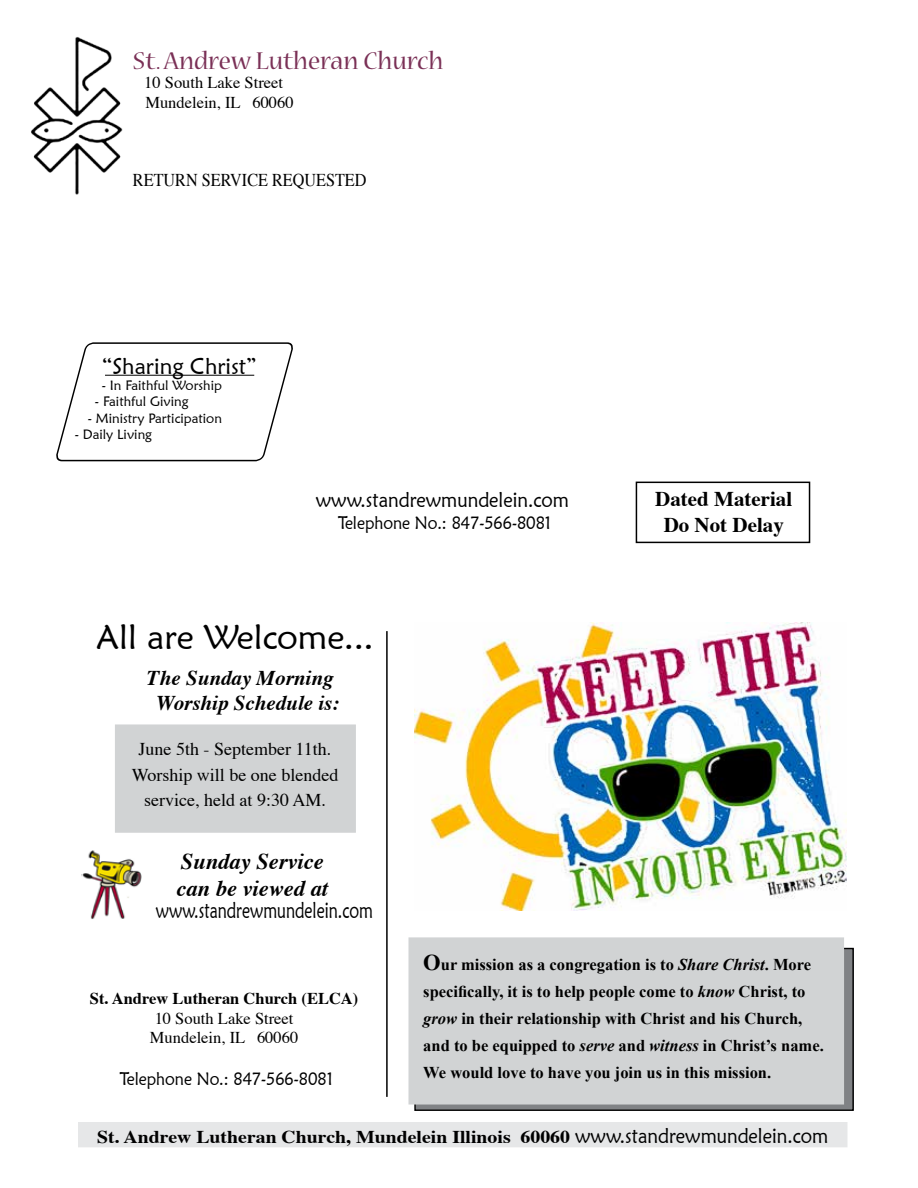
<style>
.page{position:relative;width:918px;height:1188px;background:#fff}
.page>*{position:absolute;margin:0;border:0;box-sizing:border-box;transform-origin:0 0}
.t1{font:34.5px "Maiandra GD";color:#000}
.t2{font:27px "Nueva Std";color:#7a3056}
.t3{font:italic 700 22.5px/27px "Times";color:#000}
.t4{font:22.5px "Maiandra GD";color:#000;scale:.72 1}
.t5{font:22.5px "Maiandra GD";color:#000}
.t6{font:italic 700 21px/25.2px "Times";color:#000;text-align:center}
.t7{font:21px "Maiandra GD";color:#000;scale:.9 1}
.t8{font:700 21px/25.2px "Times";color:#000;text-align:center}
.t9{font:700 18px "Times";color:#000;scale:1.1 1}
.t10{font:18px/25.5px "Times";color:#000;text-align:center}
.t11{font:18px "Maiandra GD";color:#000;scale:.9 1}
.t12{font:18px "Times";color:#000;scale:.9 1}
.t13{font:700 16.5px/27px "Times New Roman";color:#000}
.t14{font:16.5px/19.8px "Times";color:#000}
.t15{font:700 16.5px "Times";color:#000}
.t16{font:13.5px "Maiandra GD";color:#000}
.s1{font-size:22.5px}
.s2{font-style:italic}
.s3{font-family:"Maiandra GD";font-weight:400;font-size:21px}
</style>
<div class="page">
<div style="left:78px;top:1122px;width:770px;height:25px;background:#e6e7e8"></div>
<img style="left:82px;top:850px;width:60px;height:69px">
<svg style="left:56px;top:342px;width:237px;height:120px"></svg>
<div style="left:636px;top:482px;width:174px;height:61px;border:2px solid #000"></div>
<hr style="left:105px;top:375px;width:149px;height:1px;background:#000">
<hr style="left:386px;top:631px;width:2px;height:466px;background:#000">
<img style="left:31px;top:37px;width:92px;height:158px">
<div style="left:115px;top:724px;width:241px;height:109px;background:#d1d3d4;border:2px solid #d1d3d4"></div>
<div style="left:415px;top:949px;width:438px;height:161px;background:#808285"></div>
<div style="left:409px;top:938px;width:434px;height:166px;background:#d1d3d4"></div>
<div style="left:408px;top:937px;width:436px;height:168px;border:1px solid #d1d3d4"></div>
<img style="left:414px;top:623px;width:432px;height:288px">
<h2 class="t2" style="left:133px;top:48px;width:312px">St. Andrew Lutheran Church</h2>
<p class="t14" style="left:144px;top:71px;width:151px">10 South Lake Street<br>Mundelein, IL 60060</p>
<p class="t12" style="left:133px;top:163px;width:261px">RETURN SERVICE REQUESTED</p>
<h3 class="t5" style="left:102px;top:352px;width:157px">“Sharing Christ”</h3>
<p class="t16" style="left:102px;top:377px;width:122px">- In Faithful Worship</p>
<p class="t16" style="left:95px;top:393px;width:95px">- Faithful Giving</p>
<p class="t16" style="left:88px;top:410px;width:136px">- Ministry Participation</p>
<p class="t16" style="left:75px;top:426px;width:79px">- Daily Living</p>
<p class="t7" style="left:316px;top:487px;width:283px">www.standrewmundelein.com</p>
<p class="t11" style="left:338px;top:511px;width:239px">Telephone No.: 847-566-8081</p>
<h1 class="t1" style="left:96px;top:616px;width:279px">All are Welcome...</h1>
<p class="t6" style="left:147px;top:663px;width:194px">The Sunday Morning<br>Worship Schedule is:</p>
<p class="t10" style="left:132px;top:735px;width:208px">June 5th - September 11th.<br>Worship will be one blended service, held at 9:30 AM.</p>
<h3 class="t3" style="left:176px;top:846px;width:153px">Sunday Service can be viewed at</h3>
<h3 class="t4" style="left:156px;top:896px;width:303px">www.standrewmundelein.com</h3>
<p class="t8" style="left:655px;top:484px;width:139px">Dated Material<br>Do Not Delay</p>
<p class="t15" style="left:90px;top:983px;width:270px">St. Andrew Lutheran Church (ELCA)</p>
<p class="t14" style="left:150px;top:1007px;width:150px">10 South Lake Street<br>Mundelein, IL 60060</p>
<p class="t11" style="left:120px;top:1068px;width:239px">Telephone No.: 847-566-8081</p>
<p class="t13" style="left:423px;top:951px;width:402px"><span class="s1">O</span>ur mission as a congregation is to <span class="s2">Share Christ</span>. More specifically, it is to help people come to <span class="s2">know</span> Christ, to <span class="s2">grow</span> in their relationship with Christ and his Church, and to be equipped to <span class="s2">serve</span> and <span class="s2">witness</span> in Christ’s name.<br>We would love to have you join us in this mission.</p>
<p class="t9" style="left:97px;top:1120px;width:666px">St. Andrew Lutheran Church, Mundelein Illinois 60060 <span class="s3">www.standrewmundelein.com</span></p>
</div>
